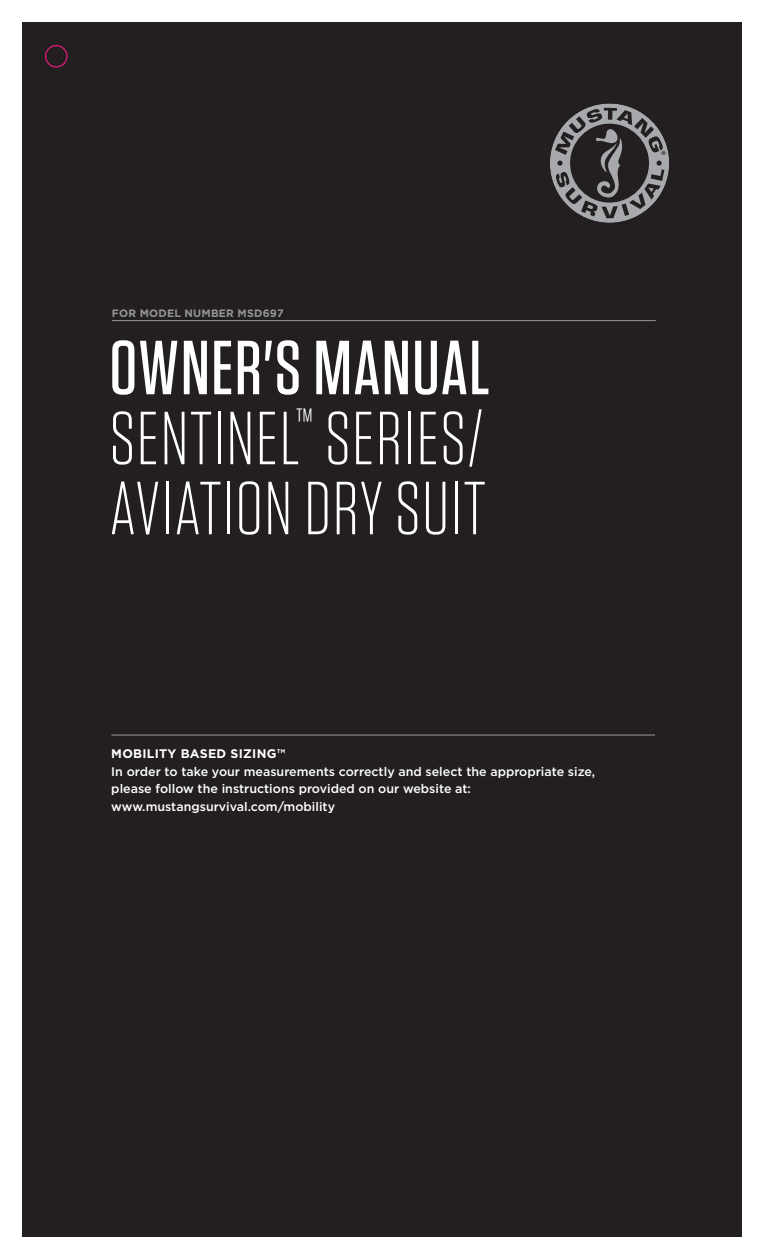
<style>
.page{position:relative;width:765px;height:1260px;background:#fff}
.page>*{position:absolute;margin:0;border:0;box-sizing:border-box;transform-origin:0 0}
.t1{font:500 76.5px "Tungsten";letter-spacing:.02em;color:#fff}
.t2{font:300 75px/70px "Tungsten";letter-spacing:.02em;color:#fff}
.t3{font:500 12.5px/17.8px "Gotham";color:#fff}
.t4{font:700 10.75px "Gotham";letter-spacing:.02em;color:#939598}
.s1{font-weight:700}
</style>
<div class="page">
<div style="left:22px;top:22px;width:720px;height:1216px;background:#231f20"></div>
<hr style="left:112px;top:320px;width:544px;height:1px;background:#939598">
<hr style="left:111px;top:735px;width:544px;height:1px;background:#939598">
<svg style="left:550px;top:103px;width:119px;height:120px"></svg>
<div style="left:45px;top:45px;width:23px;height:23px;border:1px solid #e4197e;border-radius:50%"></div>
<p class="t4" style="left:112px;top:306px;width:173px">FOR MODEL NUMBER MSD697</p>
<p class="t1" style="left:110px;top:328px;width:382px">OWNER'S MANUAL</p>
<p class="t2" style="left:110px;top:405px;width:378px">SENTINEL<sup>™</sup> SERIES/<br>AVIATION DRY SUIT</p>
<p class="t3" style="left:111px;top:744px;width:485px"><span class="s1">MOBILITY BASED SIZING™<br></span>In order to take your measurements correctly and select the appropriate size, please follow the instructions provided on our website at: www.mustangsurvival.com/mobility</p>
</div>
